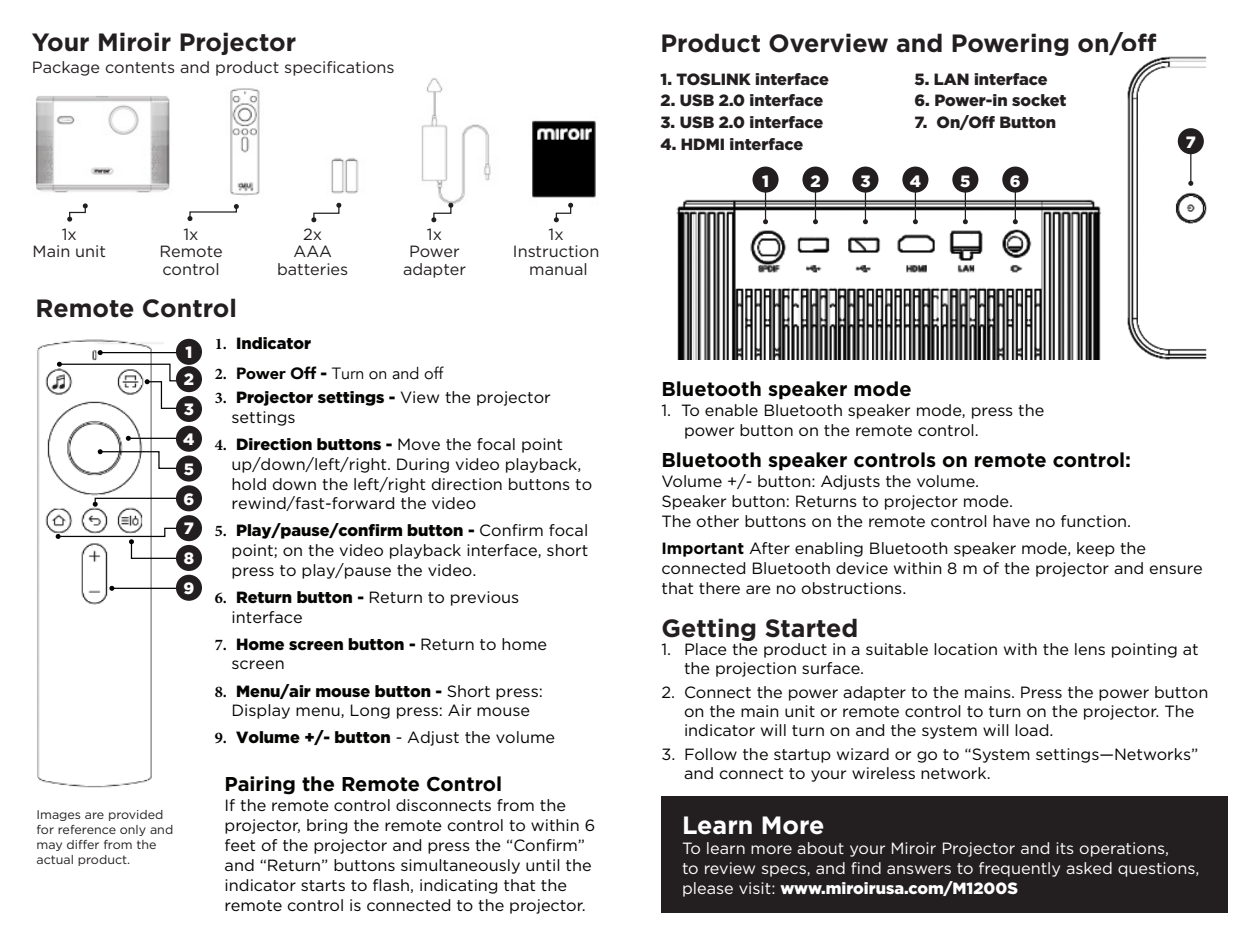
<style>
.page{position:relative;width:1260px;height:945px;background:#fff}
.page>*{position:absolute;margin:0;border:0;box-sizing:border-box;transform-origin:0 0}
.t1{font:700 25px "Gotham";color:#231f20}
.t2{font:700 25px "Gotham";color:#fff}
.t3{font:700 20px "Gotham";color:#040503}
.t4{font:900 16.5px "Gotham";color:#fff}
.t5{font:16.25px/20px "Gotham";color:#040503}
.t6{font:16.25px/20px "Gotham";color:#fff}
.t7{font:16.25px "Gotham";color:#231f20}
.t8{font:900 16.25px "Gotham";color:#231f20}
.t9{font:16.25px "Avenir";color:#040503}
.t10{font:900 16.25px "Gotham";color:#040503}
.t11{font:12.5px/15px "Gotham";color:#231f20}
.s1{font-family:"Minion Pro";font-weight:700}
.s2{font-weight:900}
.s3{font-family:"Gotham";font-weight:900}
.s4{font-weight:700}
</style>
<div class="page">
<img style="left:35px;top:78px;width:561px;height:128px">
<svg style="left:67px;top:203px;width:21px;height:19px"></svg>
<svg style="left:187px;top:204px;width:52px;height:17px"></svg>
<svg style="left:311px;top:203px;width:30px;height:19px"></svg>
<svg style="left:431px;top:203px;width:22px;height:19px"></svg>
<svg style="left:554px;top:203px;width:19px;height:19px"></svg>
<img style="left:37px;top:339px;width:127px;height:449px">
<hr style="left:100px;top:352px;width:89px;height:1px;background:#040503">
<svg style="left:98px;top:350px;width:5px;height:5px"></svg>
<svg style="left:57px;top:362px;width:134px;height:49px"></svg>
<hr style="left:128px;top:438px;width:62px;height:1px;background:#040503">
<svg style="left:126px;top:436px;width:5px;height:5px"></svg>
<svg style="left:93px;top:496px;width:86px;height:11px"></svg>
<svg style="left:98px;top:449px;width:87px;height:22px"></svg>
<svg style="left:56px;top:526px;width:127px;height:35px"></svg>
<hr style="left:112px;top:588px;width:69px;height:1px;background:#040503">
<svg style="left:109px;top:586px;width:5px;height:5px"></svg>
<div style="left:176px;top:366px;width:26px;height:26px;background:#231f20;border-radius:50%"></div>
<div style="left:176px;top:339px;width:26px;height:26px;background:#231f20;border-radius:50%"></div>
<div style="left:176px;top:426px;width:26px;height:26px;background:#231f20;border-radius:50%"></div>
<div style="left:176px;top:396px;width:26px;height:26px;background:#231f20;border-radius:50%"></div>
<div style="left:176px;top:515px;width:26px;height:26px;background:#231f20;border-radius:50%"></div>
<div style="left:176px;top:456px;width:26px;height:26px;background:#231f20;border-radius:50%"></div>
<div style="left:176px;top:485px;width:26px;height:26px;background:#231f20;border-radius:50%"></div>
<div style="left:176px;top:545px;width:26px;height:26px;background:#231f20;border-radius:50%"></div>
<div style="left:176px;top:575px;width:26px;height:26px;background:#231f20;border-radius:50%"></div>
<img style="left:676px;top:166px;width:425px;height:193px">
<hr style="left:765px;top:185px;width:1px;height:37px;background:#231f20">
<svg style="left:763px;top:219px;width:5px;height:5px"></svg>
<div style="left:753px;top:167px;width:26px;height:26px;background:#231f20;border-radius:50%"></div>
<hr style="left:915px;top:185px;width:1px;height:37px;background:#231f20">
<svg style="left:913px;top:219px;width:5px;height:5px"></svg>
<div style="left:902px;top:167px;width:26px;height:26px;background:#231f20;border-radius:50%"></div>
<hr style="left:815px;top:185px;width:1px;height:37px;background:#231f20">
<svg style="left:813px;top:219px;width:5px;height:5px"></svg>
<div style="left:802px;top:167px;width:27px;height:26px;background:#231f20;border-radius:50%"></div>
<hr style="left:965px;top:185px;width:1px;height:37px;background:#231f20">
<svg style="left:963px;top:219px;width:5px;height:5px"></svg>
<div style="left:952px;top:167px;width:26px;height:26px;background:#231f20;border-radius:50%"></div>
<hr style="left:865px;top:185px;width:1px;height:37px;background:#231f20">
<svg style="left:863px;top:219px;width:5px;height:5px"></svg>
<div style="left:852px;top:167px;width:26px;height:26px;background:#231f20;border-radius:50%"></div>
<hr style="left:1015px;top:185px;width:1px;height:37px;background:#231f20">
<svg style="left:1013px;top:219px;width:5px;height:5px"></svg>
<div style="left:1002px;top:167px;width:26px;height:26px;background:#231f20;border-radius:50%"></div>
<img style="left:1127px;top:56px;width:80px;height:304px">
<hr style="left:1190px;top:147px;width:1px;height:36px;background:#231f20">
<svg style="left:1188px;top:181px;width:5px;height:5px"></svg>
<div style="left:1178px;top:128px;width:26px;height:26px;background:#231f20;border-radius:50%"></div>
<div style="left:662px;top:796px;width:567px;height:117px;background:#231f20"></div>
<p class="t1" style="left:32px;top:26px;width:266px">Your Miroir Projector</p>
<p class="t7" style="left:32px;top:57px;width:364px">Package contents and product specifications</p>
<p class="t7" style="left:62px;top:224px;width:17px">1x</p>
<p class="t7" style="left:33px;top:241px;width:75px">Main unit</p>
<p class="t7" style="left:184px;top:224px;width:17px">1x</p>
<p class="t7" style="left:160px;top:241px;width:65px">Remote</p>
<p class="t7" style="left:163px;top:259px;width:59px">control</p>
<p class="t7" style="left:303px;top:224px;width:21px">2x</p>
<p class="t7" style="left:294px;top:241px;width:40px">AAA</p>
<p class="t7" style="left:277px;top:259px;width:73px">batteries</p>
<p class="t7" style="left:427px;top:224px;width:17px">1x</p>
<p class="t7" style="left:409px;top:241px;width:52px">Power</p>
<p class="t7" style="left:403px;top:259px;width:64px">adapter</p>
<p class="t7" style="left:549px;top:224px;width:17px">1x</p>
<p class="t7" style="left:513px;top:241px;width:88px">Instruction</p>
<p class="t7" style="left:529px;top:259px;width:60px">manual</p>
<p class="t1" style="left:36px;top:291px;width:203px">Remote Control</p>
<p class="t10" style="left:215px;top:332px;width:98px"><span class="s1">1.</span> Indicator</p>
<p class="t9" style="left:215px;top:364px;width:230px"><span class="s1">2.</span> <span class="s2">Power Off</span> <span class="s3">-</span> Turn on and off</p>
<p class="t5" style="left:232px;top:387px;width:321px;text-indent:-17px"><span class="s1">3.</span> <span class="s2">Projector settings -</span> View the projector settings</p>
<p class="t5" style="left:232px;top:434px;width:362px;text-indent:-17px"><span class="s1">4.</span> <span class="s2">Direction buttons -</span> Move the focal point up/down/left/right. During video playback, hold down the left/right direction buttons to rewind/fast-forward the video</p>
<p class="t5" style="left:232px;top:520px;width:358px;text-align:justify;text-indent:-17px"><span class="s1">5.</span> <span class="s2">Play/pause/confirm button -</span> Confirm focal point; on the video playback interface, short press to play/pause the video.</p>
<p class="t5" style="left:232px;top:587px;width:289px;text-indent:-17px"><span class="s1">6.</span> <span class="s2">Return button -</span> Return to previous interface</p>
<p class="t5" style="left:232px;top:634px;width:317px;text-indent:-17px"><span class="s1">7.</span> <span class="s2">Home screen button -</span> Return to home screen</p>
<p class="t5" style="left:215px;top:681px;width:330px;text-align:center"><span class="s1">8.</span> <span class="s2">Menu/air mouse button -</span> Short press:<br>Display menu, Long press: Air mouse</p>
<p class="t5" style="left:215px;top:727px;width:342px"><span class="s1">9.</span> <span class="s2">Volume +/- button</span> - Adjust the volume</p>
<p class="t3" style="left:225px;top:771px;width:279px">Pairing the Remote Control</p>
<p class="t5" style="left:225px;top:795px;width:372px">If the remote control disconnects from the projector, bring the remote control to within 6 feet of the projector and press the “Confirm” and “Return” buttons simultaneously until the indicator starts to flash, indicating that the remote control is connected to the projector.</p>
<p class="t4" style="left:186px;top:341px;width:8px">1</p>
<p class="t4" style="left:184px;top:368px;width:12px">2</p>
<p class="t4" style="left:184px;top:398px;width:12px">3</p>
<p class="t4" style="left:183px;top:428px;width:13px">4</p>
<p class="t4" style="left:184px;top:458px;width:12px">5</p>
<p class="t4" style="left:184px;top:487px;width:12px">6</p>
<p class="t4" style="left:184px;top:517px;width:12px">7</p>
<p class="t4" style="left:184px;top:547px;width:12px">8</p>
<p class="t4" style="left:184px;top:577px;width:12px">9</p>
<p class="t11" style="left:36px;top:807px;width:138px">Images are provided for reference only and may differ from the actual product.</p>
<p class="t1" style="left:661px;top:27px;width:498px">Product Overview and Powering on/off</p>
<p class="t8" style="left:661px;top:68px;width:170px">1. TOSLINK interface</p>
<p class="t8" style="left:661px;top:89px;width:164px">2. USB 2.0 interface</p>
<p class="t8" style="left:661px;top:111px;width:164px">3. USB 2.0 interface</p>
<p class="t8" style="left:661px;top:133px;width:144px">4. HDMI interface</p>
<p class="t8" style="left:915px;top:68px;width:135px">5. LAN interface</p>
<p class="t8" style="left:915px;top:89px;width:154px">6. Power-in socket</p>
<p class="t8" style="left:915px;top:111px;width:143px">7. On/Off Button</p>
<p class="t4" style="left:762px;top:169px;width:8px">1</p>
<p class="t4" style="left:810px;top:169px;width:12px">2</p>
<p class="t4" style="left:860px;top:169px;width:12px">3</p>
<p class="t4" style="left:910px;top:169px;width:13px">4</p>
<p class="t4" style="left:960px;top:169px;width:12px">5</p>
<p class="t4" style="left:1010px;top:169px;width:12px">6</p>
<p class="t4" style="left:1186px;top:131px;width:12px">7</p>
<p class="t3" style="left:662px;top:376px;width:252px">Bluetooth speaker mode</p>
<p class="t5" style="left:684px;top:400px;width:362px;text-indent:-22px">1. To enable Bluetooth speaker mode, press the power button on the remote control.</p>
<p class="t3" style="left:662px;top:446px;width:471px">Bluetooth speaker controls on remote control:</p>
<p class="t5" style="left:662px;top:470px;width:319px">Volume +/- button: Adjusts the volume.</p>
<p class="t5" style="left:662px;top:490px;width:353px">Speaker button: Returns to projector mode.</p>
<p class="t5" style="left:662px;top:510px;width:471px">The other buttons on the remote control have no function.</p>
<p class="t5" style="left:662px;top:538px;width:543px"><span class="s4">Important</span> After enabling Bluetooth speaker mode, keep the connected Bluetooth device within 8 m of the projector and ensure that there are no obstructions.</p>
<p class="t1" style="left:662px;top:611px;width:198px">Getting Started</p>
<p class="t5" style="left:684px;top:640px;width:516px;line-height:18.8px;text-indent:-22px">1. Place the product in a suitable location with the lens pointing at the projection surface.</p>
<p class="t5" style="left:684px;top:683px;width:526px;line-height:18.8px;text-indent:-22px">2. Connect the power adapter to the mains. Press the power button on the main unit or remote control to turn on the projector. The indicator will turn on and the system will load.</p>
<p class="t5" style="left:684px;top:744px;width:516px;line-height:18.8px;text-indent:-22px">3. Follow the startup wizard or go to “System settings—Networks” and connect to your wireless network.</p>
<p class="t2" style="left:682px;top:809px;width:144px">Learn More</p>
<p class="t6" style="left:682px;top:838px;width:519px">To learn more about your Miroir Projector and its operations,<br>to review specs, and find answers to frequently asked questions, please visit: <span class="s2">www.miroirusa.com/M1200S</span></p>
</div>
